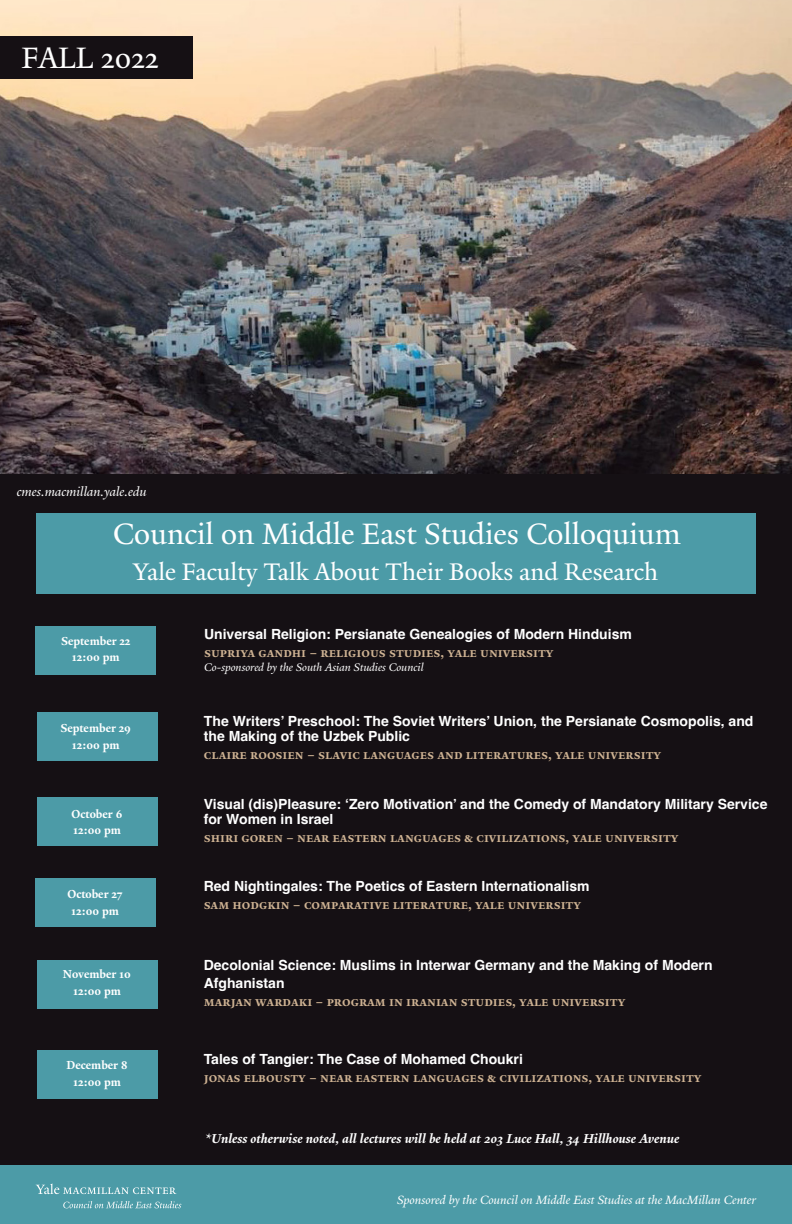
<style>
.page{position:relative;width:792px;height:1224px;background:#fff}
.page>*{position:absolute;margin:0;border:0;box-sizing:border-box;transform-origin:0 0}
.t1{font:32px "Yale New";color:#fff}
.t2{font:26px "Yale New";color:#fff}
.t3{font:700 14px/15.6px "Helvetica";color:#fff}
.t4{font:700 14px "Yale New";color:#cfb393}
.t5{font:italic 700 14px "Yale New";color:#fff}
.t6{font:italic 14px "Yale New";color:#fff}
.t7{font:italic 13px "Yale New";color:#fff}
.t8{font:700 12.6px/16.7px "Yale New";color:#fff;text-align:center}
.t9{font:italic 12px "Yale New";color:#fff}
</style>
<div class="page">
<div style="left:0;top:1165px;width:792px;height:59px;background:#4c9ba7"></div>
<div style="left:0;top:392px;width:792px;height:773px;background:#151014"></div>
<div style="left:36px;top:513px;width:720px;height:80px;background:#4c9ba7"></div>
<img style="left:0;top:0;width:792px;height:474px">
<div style="left:0;top:36px;width:193px;height:43px;background:#151014"></div>
<svg style="left:36px;top:1184px;width:141px;height:10px"></svg>
<svg style="left:63px;top:1201px;width:118px;height:7px"></svg>
<div style="left:37px;top:712px;width:120px;height:49px;background:#4c9ba7"></div>
<div style="left:37px;top:797px;width:120px;height:49px;background:#4c9ba7"></div>
<div style="left:36px;top:878px;width:120px;height:49px;background:#4c9ba7"></div>
<div style="left:37px;top:960px;width:120px;height:49px;background:#4c9ba7"></div>
<div style="left:36px;top:626px;width:120px;height:49px;background:#4c9ba7"></div>
<div style="left:37px;top:1051px;width:120px;height:48px;background:#4c9ba7"></div>
<p class="t1" style="left:21px;top:38px;width:139px">FALL 2022</p>
<p class="t6" style="left:17px;top:483px;width:131px">cmes.macmillan.yale.edu</p>
<p class="t1" style="left:113px;top:515px;width:569px">Council on Middle East Studies Colloquium</p>
<p class="t2" style="left:133px;top:556px;width:526px">Yale Faculty Talk About Their Books and Research</p>
<p class="t8" style="left:61px;top:632px;width:71px">September 22<br>12:00 pm</p>
<p class="t8" style="left:60px;top:720px;width:72px">September 29<br>12:00 pm</p>
<p class="t8" style="left:72px;top:805px;width:52px;text-align:left">October 6<br>12:00 pm</p>
<p class="t8" style="left:68px;top:885px;width:56px;text-align:left">October 27<br>12:00 pm</p>
<p class="t8" style="left:63px;top:966px;width:70px">November 10<br>12:00 pm</p>
<p class="t8" style="left:67px;top:1057px;width:62px">December 8<br>12:00 pm</p>
<p class="t3" style="left:204px;top:628px;width:429px">Universal Religion: Persianate Genealogies of Modern Hinduism</p>
<p class="t4" style="left:204px;top:644px;width:259px">SUPRIYA GANDHI – RELIGIOUS STUDIES, Yale</p>
<p class="t4" style="left:480px;top:644px;width:17px">University</p>
<p class="t9" style="left:204px;top:660px;width:221px">Co-sponsored by the South Asian Studies Council</p>
<p class="t3" style="left:204px;top:715px;width:551px">The Writers’ Preschool: The Soviet Writers’ Union, the Persianate Cosmopolis, and the Making of the Uzbek Public</p>
<p class="t4" style="left:204px;top:746px;width:367px">CLAIRE ROOSieN – SLAVIC LANGUAGES AND LITERATURES, Yale</p>
<p class="t4" style="left:588px;top:746px;width:17px">University</p>
<p class="t3" style="left:204px;top:798px;width:565px">Visual (dis)Pleasure: ‘Zero Motivation’ and the Comedy of Mandatory Military Service for Women in Israel</p>
<p class="t4" style="left:204px;top:829px;width:385px">SHIRI GOREN – NEAR EASTERN LANGUAGES &amp; CIVILIZATIONS, Yale</p>
<p class="t4" style="left:605px;top:829px;width:17px">University</p>
<p class="t3" style="left:204px;top:880px;width:387px">Red Nightingales: The Poetics of Eastern Internationalism</p>
<p class="t4" style="left:204px;top:896px;width:287px">SAM HODGKIN – COMPARATIVE LITERATURE, Yale</p>
<p class="t4" style="left:508px;top:896px;width:17px">University</p>
<p class="t3" style="left:204px;top:959px;width:510px">Decolonial Science: Muslims in Interwar Germany and the Making of Modern</p>
<p class="t3" style="left:204px;top:977px;width:82px">Afghanistan</p>
<p class="t4" style="left:204px;top:993px;width:331px">MARJAN WARDAKI – PROGRAM IN IRANIAN STUDIES, Yale</p>
<p class="t4" style="left:552px;top:993px;width:17px">University</p>
<p class="t3" style="left:204px;top:1053px;width:321px">Tales of Tangier: The Case of Mohamed Choukri</p>
<p class="t4" style="left:204px;top:1069px;width:408px">JONAS ELBOUSTY – NEAR EASTERN LANGUAGES &amp; CIVILIZATIONS, Yale</p>
<p class="t4" style="left:628px;top:1069px;width:17px">University</p>
<p class="t5" style="left:204px;top:1130px;width:476px">*Unless otherwise noted, all lectures will be held at 203 Luce Hall, 34 Hillhouse Avenue</p>
<p class="t7" style="left:397px;top:1192px;width:361px">Sponsored by the Council on Middle East Studies at the MacMillan Center</p>
</div>
